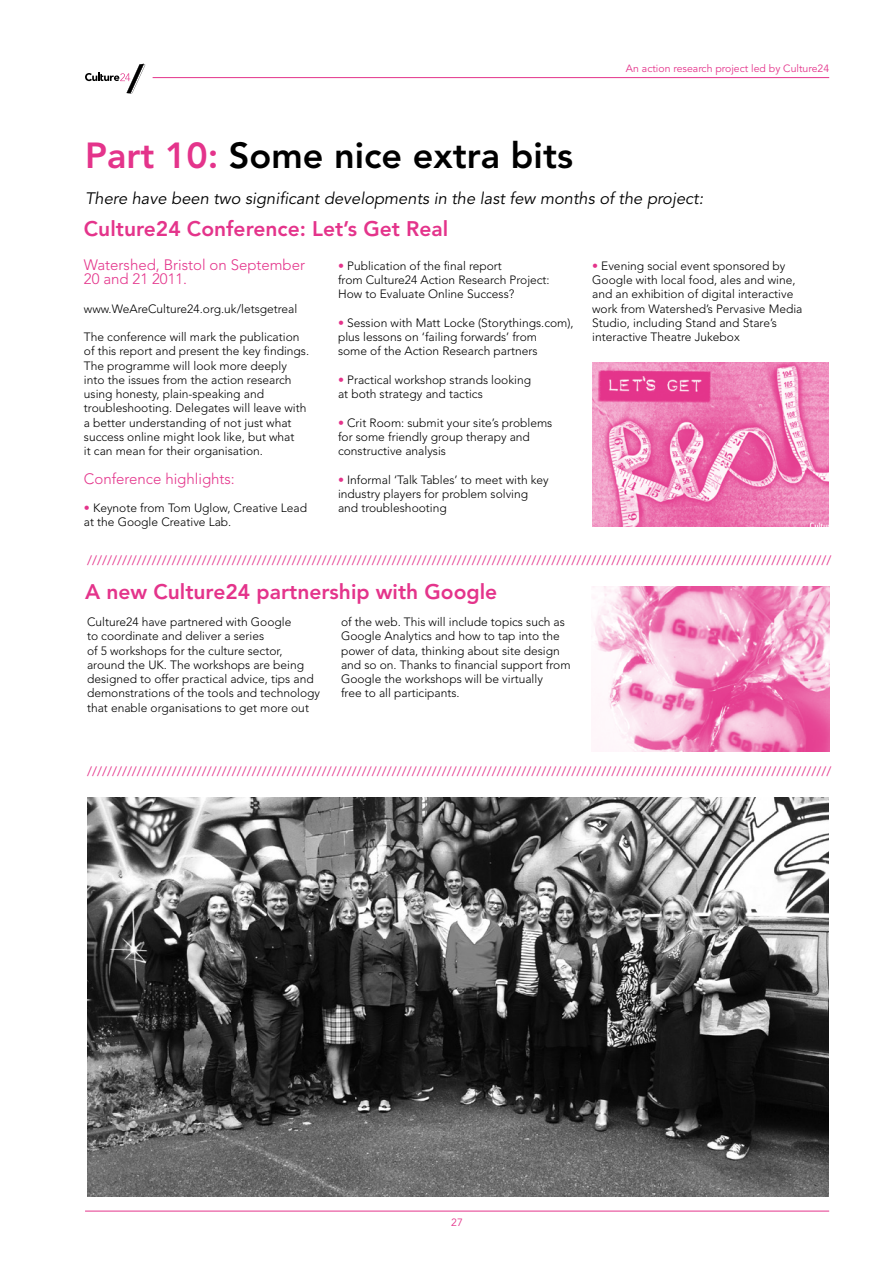
<style>
.page{position:relative;width:893px;height:1263px;background:#fff}
.page>*{position:absolute;margin:0;border:0;box-sizing:border-box;transform-origin:0 0}
.t1{font:800 36px "Avenir LT Std";color:#000}
.t2{font:800 21px "Avenir LT Std";color:#e4348b}
.t3{font:italic 16.5px "Avenir LT Std";color:#000}
.t4{font:300 15px/14.2px "Avenir LT Std";color:#e4348b}
.t5{font:13.5px "Avenir LT Std";color:#e4348b}
.t6{font:300 12px/14.2px "Avenir LT Std";color:#000}
.t7{font:10.5px "Avenir LT Std";color:#e4348b}
.s1{color:#e4348b}
</style>
<div class="page">
<hr style="left:153px;top:77px;width:676px;height:1px;background:#e4348b">
<hr style="left:85px;top:1211px;width:744px;height:1px;background:#e4348b">
<svg style="left:85px;top:64px;width:60px;height:29px"></svg>
<img style="left:592px;top:586px;width:237px;height:165px">
<img style="left:592px;top:363px;width:237px;height:163px">
<img style="left:87px;top:797px;width:742px;height:399px">
<p class="t7" style="left:626px;top:62px;width:205px">An action research project led by Culture24</p>
<h1 class="t1" style="left:85px;top:134px;width:489px"><span class="s1">Part 10:</span> Some nice extra bits</h1>
<h3 class="t3" style="left:85px;top:189px;width:620px">There have been two significant developments in the last few months of the project:</h3>
<h2 class="t2" style="left:84px;top:216px;width:366px">Culture24 Conference: Let’s Get Real</h2>
<p class="t4" style="left:84px;top:258px;width:223px">Watershed, Bristol on September<br>20 and 21 2011.</p>
<p class="t6" style="left:84px;top:301px;width:215px">www.WeAreCulture24.org.uk/letsgetreal</p>
<p class="t6" style="left:84px;top:330px;width:227px">The conference will mark the publication of this report and present the key findings.<br>The programme will look more deeply into the issues from the action research using honesty, plain-speaking and troubleshooting. Delegates will leave with a better understanding of not just what success online might look like, but what<br>it can mean for their organisation.</p>
<p class="t4" style="left:84px;top:471px;width:152px">Conference highlights:</p>
<p class="t6" style="left:84px;top:501px;width:225px"><span class="s1">•</span> Keynote from Tom Uglow, Creative Lead at the Google Creative Lab.</p>
<p class="t6" style="left:338px;top:259px;width:213px"><span class="s1">•</span> Publication of the final report<br>from Culture24 Action Research Project:<br>How to Evaluate Online Success?</p>
<p class="t6" style="left:338px;top:316px;width:237px"><span class="s1">•</span> Session with Matt Locke (Storythings.com), plus lessons on ‘failing forwards’ from<br>some of the Action Research partners</p>
<p class="t6" style="left:338px;top:373px;width:194px"><span class="s1">•</span> Practical workshop strands looking at both strategy and tactics</p>
<p class="t6" style="left:338px;top:415px;width:216px"><span class="s1">•</span> Crit Room: submit your site’s problems for some friendly group therapy and constructive analysis</p>
<p class="t6" style="left:338px;top:472px;width:212px"><span class="s1">•</span> Informal ‘Talk Tables’ to meet with key industry players for problem solving and troubleshooting</p>
<p class="t6" style="left:592px;top:259px;width:212px"><span class="s1">•</span> Evening social event sponsored by Google with local food, ales and wine, and an exhibition of digital interactive work from Watershed’s Pervasive Media Studio, including Stand and Stare’s interactive Theatre Jukebox</p>
<p class="t5" style="left:87px;top:553px;width:746px">/////////////////////////////////////////////////////////////////////////////////////////////////////////////////////////////////////////////////////</p>
<h2 class="t2" style="left:85px;top:579px;width:414px">A new Culture24 partnership with Google</h2>
<p class="t6" style="left:87px;top:615px;width:235px">Culture24 have partnered with Google<br>to coordinate and deliver a series<br>of 5 workshops for the culture sector, around the UK. The workshops are being designed to offer practical advice, tips and demonstrations of the tools and technology that enable organisations to get more out</p>
<p class="t6" style="left:341px;top:615px;width:231px">of the web. This will include topics such as Google Analytics and how to tap into the power of data, thinking about site design and so on. Thanks to financial support from Google the workshops will be virtually<br>free to all participants.</p>
<p class="t5" style="left:87px;top:763px;width:746px">/////////////////////////////////////////////////////////////////////////////////////////////////////////////////////////////////////////////////////</p>
<p class="t7" style="left:451px;top:1216px;width:13px">27</p>
</div>
